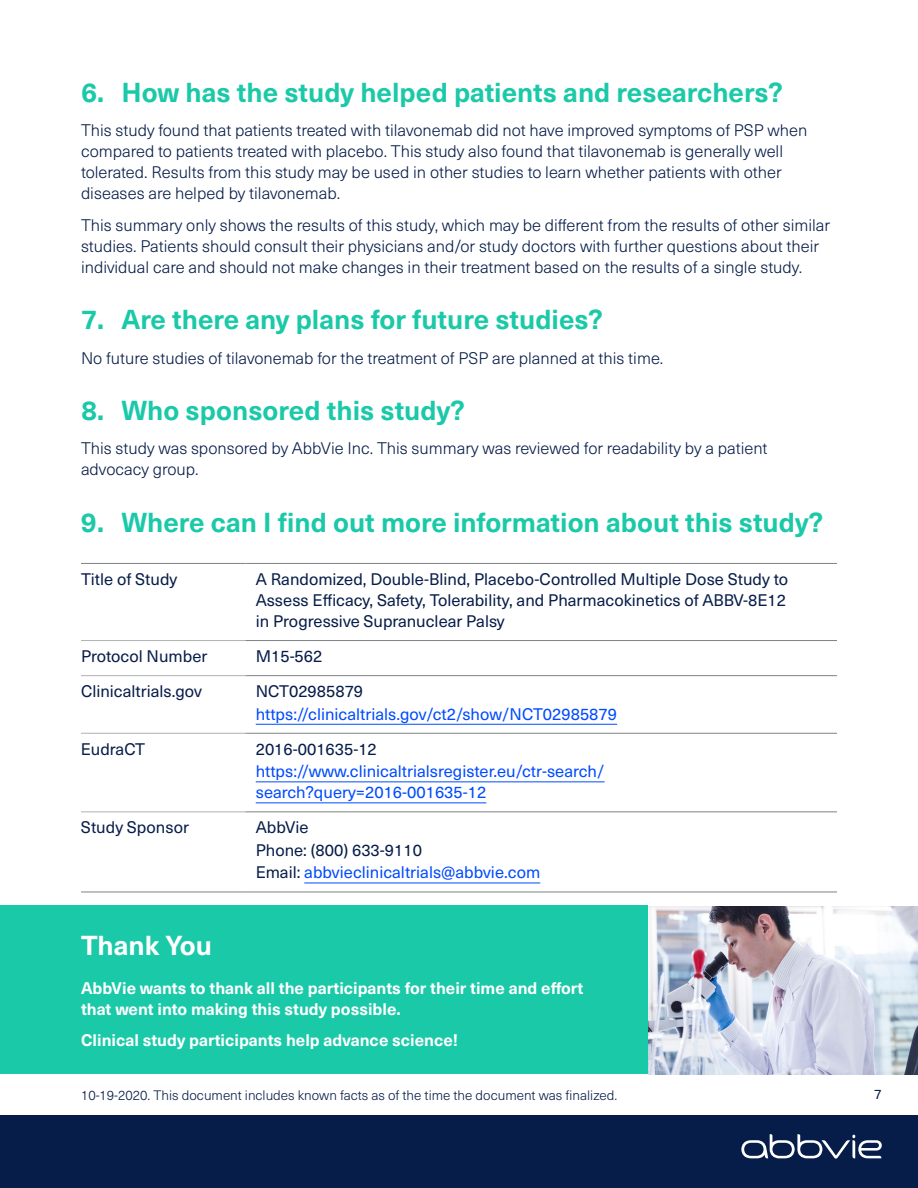
<style>
.page{position:relative;width:918px;height:1188px;background:#fff}
.page>*{position:absolute;margin:0;border:0;box-sizing:border-box;transform-origin:0 0}
.t1{font:700 27px "Neue Haas Unica Pro";color:#1ac9a8}
.t2{font:700 27px "Neue Haas Unica Pro";color:#fff}
.t3{font:300 16.5px/21px "Neue Haas Unica Pro";color:#071d49}
.t4{font:16.5px/21px "Neue Haas Unica Pro";color:#071d49;text-align:justify}
.t5{font:700 16.5px/21px "Neue Haas Unica Pro";color:#fff}
.t6{font:16.5px/21px "Neue Haas Unica Pro";color:#004bff}
.t7{font:300 13.5px "Neue Haas Unica Pro";color:#071d49}
.t8{font:13.5px "Neue Haas Unica Pro";color:#071d49}
.s1{color:#004bff}
</style>
<div class="page">
<img style="left:648px;top:906px;width:270px;height:168px">
<div style="left:0;top:1115px;width:918px;height:73px;background:#071d49"></div>
<div style="left:0;top:906px;width:648px;height:168px;background:#1ac9a8"></div>
<hr style="left:81px;top:563px;width:164px;height:1px;background:#808285">
<hr style="left:245px;top:563px;width:592px;height:1px;background:#808285">
<hr style="left:245px;top:640px;width:592px;height:1px;background:#808285">
<hr style="left:245px;top:675px;width:592px;height:1px;background:#808285">
<hr style="left:245px;top:733px;width:592px;height:1px;background:#808285">
<hr style="left:245px;top:812px;width:592px;height:1px;background:#808285">
<hr style="left:81px;top:892px;width:164px;height:1px;background:#808285">
<hr style="left:245px;top:892px;width:592px;height:1px;background:#808285">
<hr style="left:81px;top:640px;width:164px;height:1px;background:#afb1b4">
<hr style="left:81px;top:675px;width:164px;height:1px;background:#afb1b4">
<hr style="left:81px;top:733px;width:164px;height:1px;background:#afb1b4">
<hr style="left:81px;top:812px;width:164px;height:1px;background:#afb1b4">
<hr style="left:256px;top:724px;width:361px;height:1px;background:#004bff">
<hr style="left:256px;top:781px;width:349px;height:1px;background:#004bff">
<hr style="left:256px;top:802px;width:230px;height:1px;background:#004bff">
<hr style="left:304px;top:883px;width:236px;height:1px;background:#004bff">
<svg style="left:741px;top:1134px;width:141px;height:25px"></svg>
<h1 class="t1" style="left:81px;top:76px;width:703px">6. How has the study helped patients and researchers?</h1>
<p class="t3" style="left:81px;top:120px;width:728px">This study found that patients treated with tilavonemab did not have improved symptoms of PSP when compared to patients treated with placebo. This study also found that tilavonemab is generally well tolerated. Results from this study may be used in other studies to learn whether patients with other diseases are helped by tilavonemab.</p>
<p class="t3" style="left:81px;top:215px;width:751px">This summary only shows the results of this study, which may be different from the results of other similar studies. Patients should consult their physicians and/or study doctors with further questions about their individual care and should not make changes in their treatment based on the results of a single study.</p>
<h1 class="t1" style="left:81px;top:303px;width:524px">7. Are there any plans for future studies?</h1>
<p class="t3" style="left:81px;top:347px;width:584px">No future studies of tilavonemab for the treatment of PSP are planned at this time.</p>
<h1 class="t1" style="left:81px;top:394px;width:386px">8. Who sponsored this study?</h1>
<p class="t3" style="left:81px;top:438px;width:688px">This study was sponsored by AbbVie Inc. This summary was reviewed for readability by a patient advocacy group.</p>
<h1 class="t1" style="left:81px;top:506px;width:744px">9. Where can I find out more information about this study?</h1>
<p class="t4" style="left:81px;top:569px;width:98px">Title of Study</p>
<p class="t4" style="left:256px;top:569px;width:534px">A Randomized, Double-Blind, Placebo-Controlled Multiple Dose Study to Assess Efficacy, Safety, Tolerability, and Pharmacokinetics of ABBV-8E12 in Progressive Supranuclear Palsy</p>
<p class="t4" style="left:81px;top:646px;width:128px">Protocol Number</p>
<p class="t4" style="left:256px;top:646px;width:68px">M15-562</p>
<p class="t4" style="left:81px;top:681px;width:122px">Clinicaltrials.gov</p>
<p class="t4" style="left:256px;top:681px;width:109px">NCT02985879</p>
<p class="t6" style="left:256px;top:704px;width:363px">https://clinicaltrials.gov/ct2/show/NCT02985879</p>
<p class="t4" style="left:81px;top:739px;width:66px">EudraCT</p>
<p class="t4" style="left:256px;top:739px;width:123px">2016-001635-12</p>
<p class="t6" style="left:256px;top:761px;width:350px">https://www.clinicaltrialsregister.eu/ctr-search/ search?query=2016-001635-12</p>
<p class="t4" style="left:81px;top:817px;width:110px">Study Sponsor</p>
<p class="t4" style="left:256px;top:817px;width:286px;line-height:22.5px;text-align:left">AbbVie<br>Phone: (800) 633-9110<br>Email: <span class="s1">abbvieclinicaltrials@abbvie.com</span></p>
<h1 class="t2" style="left:81px;top:929px;width:132px">Thank You</h1>
<p class="t5" style="left:81px;top:978px;width:504px">AbbVie wants to thank all the participants for their time and effort that went into making this study possible.</p>
<p class="t5" style="left:81px;top:1030px;width:379px">Clinical study participants help advance science!</p>
<p class="t7" style="left:81px;top:1087px;width:538px">10-19-2020. This document includes known facts as of the time the document was finalized.</p>
<p class="t8" style="left:874px;top:1086px;width:9px">7</p>
</div>
